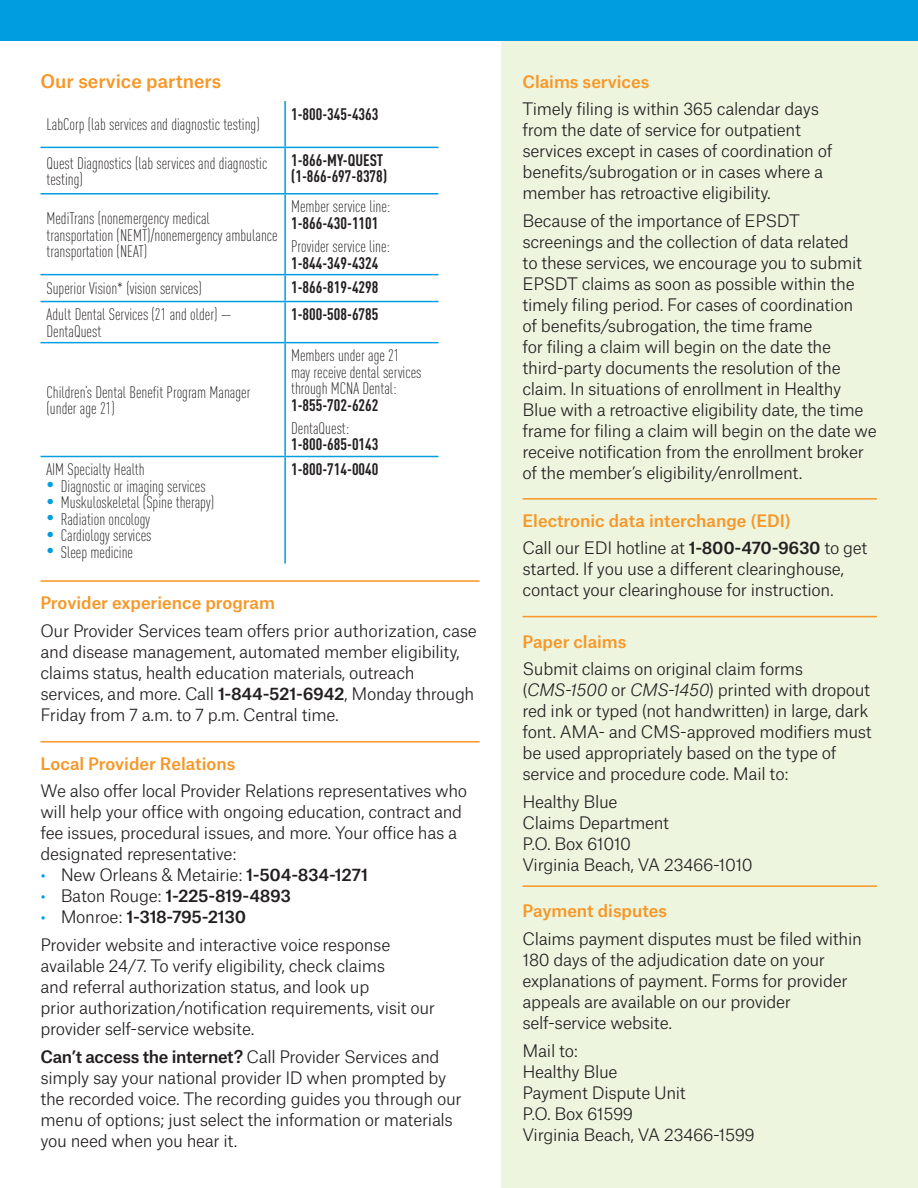
<style>
.page{position:relative;width:918px;height:1188px;background:#fff}
.page>*{position:absolute;margin:0;border:0;box-sizing:border-box;transform-origin:0 0}
.Subhead_with_rule{font:500 18px "Atlas Grotesk";color:#f79727}
.HBLA_Body_Text_12_14{font:300 16.5px/21px "Atlas Grotesk";letter-spacing:-.02em;color:#231f20}
.HB_LA_Body_Text{font:300 condensed 16.5px/16.5px "DINOT";color:#231f20}
.HB_LA_Body_Text-2{font:300 16.5px "Atlas Grotesk";letter-spacing:-.02em;color:#231f20}
.Subhead_with_rule-2{font:500 16.5px "Atlas Grotesk";color:#f79727}
.t1{font:700 condensed 16.5px/16.5px "DINOT";color:#231f20}
.t2{font:500 16.5px "Atlas Grotesk";letter-spacing:-.02em;color:#231f20}
.s1{font-weight:700}
.s2{color:#009de0}
.s3{font-weight:300}
.s4{font-weight:500}
.s5{font-weight:300;color:#009de0}
.s6{font-style:italic}
</style>
<div class="page">
<div style="left:501px;top:0;width:417px;height:1188px;background:#edf5df"></div>
<hr style="left:40px;top:580px;width:440px;height:2px;background:#f79727">
<hr style="left:40px;top:741px;width:440px;height:2px;background:#f79727">
<hr style="left:284px;top:101px;width:2px;height:46px;background:#009de0">
<hr style="left:40px;top:147px;width:245px;height:1px;background:#009de0">
<hr style="left:285px;top:147px;width:153px;height:1px;background:#009de0">
<hr style="left:284px;top:148px;width:2px;height:45px;background:#009de0">
<hr style="left:40px;top:193px;width:245px;height:2px;background:#009de0">
<hr style="left:285px;top:193px;width:153px;height:2px;background:#009de0">
<hr style="left:284px;top:195px;width:2px;height:79px;background:#009de0">
<hr style="left:40px;top:274px;width:245px;height:1px;background:#009de0">
<hr style="left:285px;top:274px;width:153px;height:1px;background:#009de0">
<hr style="left:284px;top:275px;width:2px;height:26px;background:#009de0">
<hr style="left:284px;top:302px;width:2px;height:40px;background:#009de0">
<hr style="left:284px;top:343px;width:2px;height:113px;background:#009de0">
<hr style="left:284px;top:457px;width:2px;height:107px;background:#009de0">
<hr style="left:40px;top:301px;width:245px;height:1px;background:#009de0">
<hr style="left:285px;top:301px;width:153px;height:1px;background:#009de0">
<hr style="left:40px;top:342px;width:245px;height:1px;background:#009de0">
<hr style="left:285px;top:342px;width:153px;height:1px;background:#009de0">
<hr style="left:40px;top:456px;width:245px;height:1px;background:#009de0">
<hr style="left:285px;top:456px;width:153px;height:1px;background:#009de0">
<div style="left:0;top:0;width:918px;height:40px;background:#009de0"></div>
<hr style="left:523px;top:498px;width:354px;height:2px;background:#f79727">
<hr style="left:523px;top:616px;width:354px;height:1px;background:#f79727">
<hr style="left:523px;top:885px;width:354px;height:2px;background:#f79727">
<p class="Subhead_with_rule" style="left:40px;top:67px;width:182px">Our service partners</p>
<p class="HB_LA_Body_Text" style="left:46px;top:117px;width:215px">LabCorp (lab services and diagnostic testing)</p>
<p class="t1" style="left:291px;top:105px;width:89px">1-800-345-4363</p>
<p class="HB_LA_Body_Text" style="left:46px;top:155px;width:222px">Quest Diagnostics (lab services and diagnostic testing)</p>
<p class="t1" style="left:291px;top:152px;width:98px">1-866-MY-QUEST (1-866-697-8378)</p>
<p class="HB_LA_Body_Text" style="left:46px;top:210px;width:233px">MediTrans (nonemergency medical transportation (NEMT)/nonemergency ambulance transportation (NEAT)</p>
<p class="HB_LA_Body_Text" style="left:291px;top:198px;width:101px">Member service line:<br><span class="s1">1-866-430-1101</span></p>
<p class="HB_LA_Body_Text" style="left:291px;top:238px;width:101px">Provider service line:<br><span class="s1">1-844-349-4324</span></p>
<p class="HB_LA_Body_Text" style="left:46px;top:280px;width:157px">Superior Vision* (vision services)</p>
<p class="t1" style="left:291px;top:279px;width:89px">1-866-819-4298</p>
<p class="HB_LA_Body_Text" style="left:46px;top:306px;width:187px">Adult Dental Services (21 and older) —<br>DentaQuest</p>
<p class="t1" style="left:291px;top:306px;width:89px">1-800-508-6785</p>
<p class="HB_LA_Body_Text" style="left:46px;top:384px;width:205px">Children’s Dental Benefit Program Manager (under age 21)</p>
<p class="HB_LA_Body_Text" style="left:46px;top:461px;width:100px">AIM Specialty Health</p>
<p class="HB_LA_Body_Text" style="left:46px;top:478px;width:161px"><span class="s2">•</span> Diagnostic or imaging services</p>
<p class="HB_LA_Body_Text" style="left:46px;top:494px;width:169px"><span class="s2">•</span> Muskuloskeletal (Spine therapy)</p>
<p class="HB_LA_Body_Text" style="left:46px;top:511px;width:105px"><span class="s2">•</span> Radiation oncology</p>
<p class="HB_LA_Body_Text" style="left:46px;top:527px;width:107px"><span class="s2">•</span> Cardiology services</p>
<p class="HB_LA_Body_Text" style="left:46px;top:544px;width:88px"><span class="s2">•</span> Sleep medicine</p>
<p class="HB_LA_Body_Text" style="left:291px;top:347px;width:132px">Members under age 21 may receive dental services through MCNA Dental:<br><span class="s1">1-855-702-6262</span></p>
<p class="t1" style="left:291px;top:420px;width:89px"><span class="s3">DentaQuest:<br></span>1-800-685-0143</p>
<p class="t1" style="left:291px;top:461px;width:89px">1-800-714-0040</p>
<p class="Subhead_with_rule-2" style="left:40px;top:589px;width:236px">Provider experience program</p>
<p class="HBLA_Body_Text_12_14" style="left:40px;top:618px;width:438px">Our Provider Services team offers prior authorization, case and disease management, automated member eligibility, claims status, health education materials, outreach services, and more. Call <span class="s4">1-844-521-6942</span>, Monday through Friday from 7 a.m. to 7 p.m. Central time.</p>
<p class="Subhead_with_rule-2" style="left:40px;top:750px;width:196px">Local Provider Relations</p>
<p class="HBLA_Body_Text_12_14" style="left:40px;top:779px;width:428px">We also offer local Provider Relations representatives who will help your office with ongoing education, contract and fee issues, procedural issues, and more. Your office has a designated representative:</p>
<p class="HBLA_Body_Text_12_14" style="left:40px;top:863px;width:329px"><span class="s2">•</span> New Orleans &amp; Metairie: <span class="s4">1-504-834-1271</span></p>
<p class="t2" style="left:40px;top:883px;width:252px"><span class="s5">•</span> <span class="s3">Baton Rouge:</span> 1-225-819-4893</p>
<p class="t2" style="left:40px;top:904px;width:207px"><span class="s5">•</span> <span class="s3">Monroe:</span> 1-318-795-2130</p>
<p class="HBLA_Body_Text_12_14" style="left:40px;top:933px;width:396px">Provider website and interactive voice response available 24/7. To verify eligibility, check claims<br>and referral authorization status, and look up<br>prior authorization/notification requirements, visit our provider self-service website.</p>
<p class="HBLA_Body_Text_12_14" style="left:40px;top:1044px;width:423px"><span class="s4">Can’t access the internet?</span> Call Provider Services and simply say your national provider ID when prompted by the recorded voice. The recording guides you through our menu of options; just select the information or materials you need when you hear it.</p>
<p class="Subhead_with_rule-2" style="left:523px;top:68px;width:128px">Claims services</p>
<p class="HBLA_Body_Text_12_14" style="left:523px;top:97px;width:312px">Timely filing is within 365 calendar days from the date of service for outpatient services except in cases of coordination of benefits/subrogation or in cases where a member has retroactive eligibility.</p>
<p class="HBLA_Body_Text_12_14" style="left:523px;top:209px;width:356px">Because of the importance of EPSDT screenings and the collection of data related<br>to these services, we encourage you to submit EPSDT claims as soon as possible within the timely filing period. For cases of coordination<br>of benefits/subrogation, the time frame<br>for filing a claim will begin on the date the third-party documents the resolution of the claim. In situations of enrollment in Healthy Blue with a retroactive eligibility date, the time frame for filing a claim will begin on the date we receive notification from the enrollment broker of the member’s eligibility/enrollment.</p>
<p class="Subhead_with_rule-2" style="left:523px;top:507px;width:270px">Electronic data interchange (EDI)</p>
<p class="HBLA_Body_Text_12_14" style="left:523px;top:536px;width:347px">Call our EDI hotline at <span class="s4">1-800-470-9630</span> to get started. If you use a different clearinghouse, contact your clearinghouse for instruction.</p>
<p class="Subhead_with_rule-2" style="left:523px;top:628px;width:105px">Paper claims</p>
<p class="HBLA_Body_Text_12_14" style="left:523px;top:657px;width:351px">Submit claims on original claim forms (<span class="s6">CMS-1500</span> or <span class="s6">CMS-1450</span>) printed with dropout red ink or typed (not handwritten) in large, dark font. AMA- and CMS-approved modifiers must be used appropriately based on the type of service and procedure code. Mail to:</p>
<p class="HBLA_Body_Text_12_14" style="left:523px;top:790px;width:97px">Healthy Blue</p>
<p class="HB_LA_Body_Text-2" style="left:523px;top:810px;width:148px">Claims Department</p>
<p class="HB_LA_Body_Text-2" style="left:523px;top:831px;width:110px">P.O. Box 61010</p>
<p class="HB_LA_Body_Text-2" style="left:523px;top:852px;width:232px">Virginia Beach, VA 23466-1010</p>
<p class="Subhead_with_rule-2" style="left:523px;top:897px;width:146px">Payment disputes</p>
<p class="HBLA_Body_Text_12_14" style="left:523px;top:926px;width:341px">Claims payment disputes must be filed within 180 days of the adjudication date on your explanations of payment. Forms for provider appeals are available on our provider self-service website.</p>
<p class="HBLA_Body_Text_12_14" style="left:523px;top:1038px;width:57px">Mail to:</p>
<p class="HB_LA_Body_Text-2" style="left:523px;top:1058px;width:97px">Healthy Blue</p>
<p class="HB_LA_Body_Text-2" style="left:523px;top:1079px;width:165px">Payment Dispute Unit</p>
<p class="HB_LA_Body_Text-2" style="left:523px;top:1100px;width:112px">P.O. Box 61599</p>
<p class="HB_LA_Body_Text-2" style="left:523px;top:1121px;width:234px">Virginia Beach, VA 23466-1599</p>
</div>
